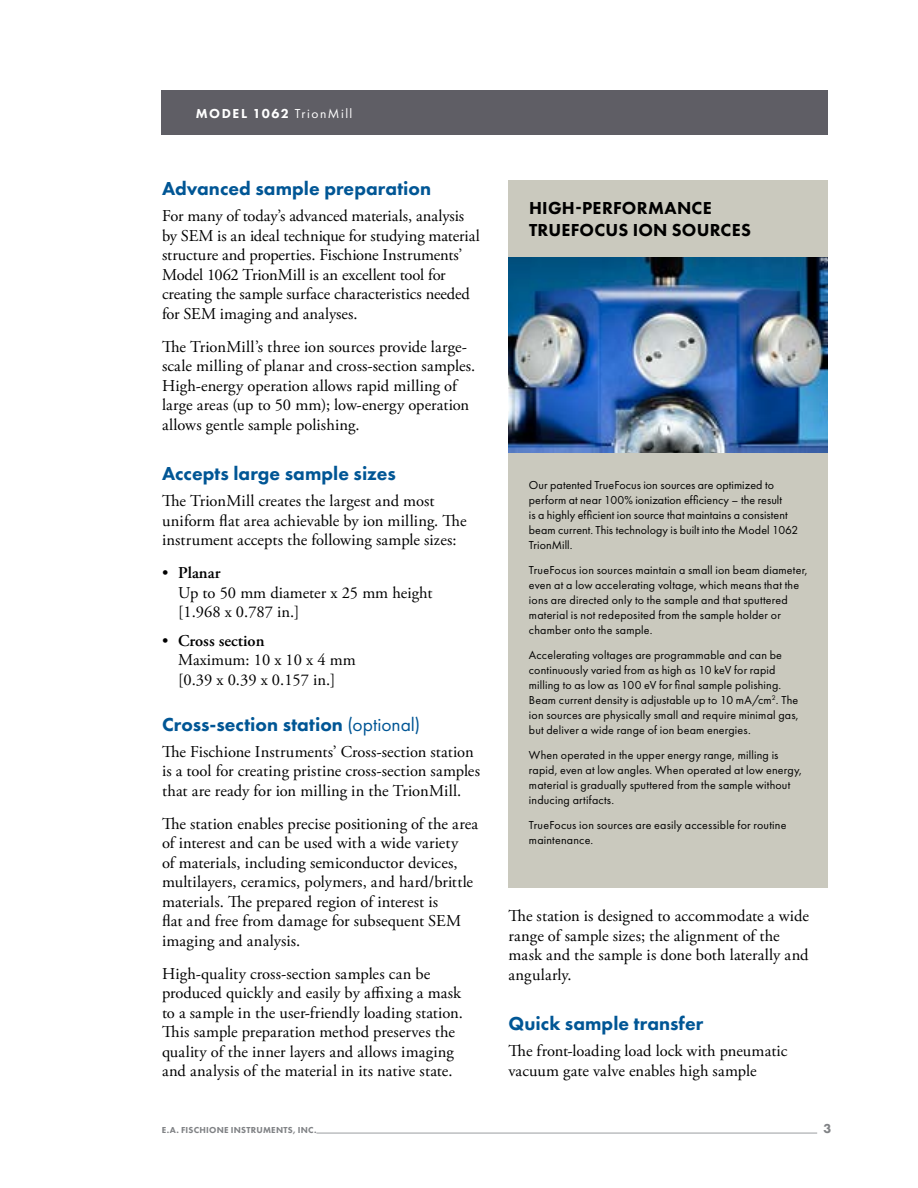
<style>
.page{position:relative;width:918px;height:1188px;background:#fff}
.page>*{position:absolute;margin:0;border:0;box-sizing:border-box;transform-origin:0 0}
.t1{font:800 19.5px "Futura PT";letter-spacing:.005em;color:#005695}
.t2{font:800 18px/21.6px "Futura PT";letter-spacing:.015em;color:#000}
.t3{font:16.5px/19.5px "Adobe Garamond Pro";color:#000}
.t4{font:800 13.5px "Futura PT";letter-spacing:.115em;color:#fff}
.t5{font:800 13.5px "Futura PT";color:#808285}
.t6{font:12px/15px "Futura PT";letter-spacing:.015em;color:#000}
.t7{font:800 9px "Futura PT";letter-spacing:.025em;color:#808285}
.s1{font-weight:400}
.s2{font-weight:600}
</style>
<div class="page">
<hr style="left:316px;top:1132px;width:501px;height:2px;background:#bcbec0">
<div style="left:162px;top:90px;width:666px;height:45px;background:#5f5e65"></div>
<div style="left:509px;top:180px;width:319px;height:708px;background:#cac9be"></div>
<img style="left:509px;top:257px;width:319px;height:196px">
<p class="t4" style="left:196px;top:105px;width:158px">MODEL 1062 <span class="s1">TrionMill</span></p>
<p class="t1" style="left:162px;top:176px;width:271px">Advanced sample preparation</p>
<p class="t3" style="left:162px;top:207px;width:319px">For many of today’s advanced materials, analysis by SEM is an ideal technique for studying material structure and properties. Fischione Instruments’ Model 1062 TrionMill is an excellent tool for creating the sample surface characteristics needed for SEM imaging and analyses.</p>
<p class="t3" style="left:162px;top:337px;width:315px">The TrionMill’s three ion sources provide large&shy;scale milling of planar and cross-section samples.<br>High-energy operation allows rapid milling of large areas (up to 50 mm); low-energy operation allows gentle sample polishing.</p>
<p class="t1" style="left:162px;top:461px;width:235px">Accepts large sample sizes</p>
<p class="t3" style="left:162px;top:492px;width:306px">The TrionMill creates the largest and most uniform flat area achievable by ion milling. The instrument accepts the following sample sizes:</p>
<p class="t3" style="left:178px;top:564px;width:256px;text-indent:-16px">• <span class="s2">Planar<br></span>Up to 50 mm diameter x 25 mm height [1.968 x 0.787 in.]</p>
<p class="t3" style="left:178px;top:631px;width:179px;text-indent:-16px">• <span class="s2">Cross section<br></span>Maximum: 10 x 10 x 4 mm [0.39 x 0.39 x 0.157 in.]</p>
<p class="t1" style="left:162px;top:712px;width:260px">Cross-section station <span class="s1">(optional)</span></p>
<p class="t3" style="left:162px;top:743px;width:320px">The Fischione Instruments’ Cross-section station is a tool for creating pristine cross-section samples that are ready for ion milling in the TrionMill.</p>
<p class="t3" style="left:162px;top:815px;width:318px">The station enables precise positioning of the area of interest and can be used with a wide variety<br>of materials, including semiconductor devices, multilayers, ceramics, polymers, and hard/brittle materials. The prepared region of interest is<br>flat and free from damage for subsequent SEM imaging and analysis.</p>
<p class="t3" style="left:162px;top:965px;width:302px">High-quality cross-section samples can be produced quickly and easily by affixing a mask to a sample in the user-friendly loading station.<br>This sample preparation method preserves the quality of the inner layers and allows imaging and analysis of the material in its native state.</p>
<p class="t2" style="left:529px;top:197px;width:224px">HIGH-PERFORMANCE<br>TRUEFOCUS ION SOURCES</p>
<p class="t6" style="left:529px;top:478px;width:271px">Our patented TrueFocus ion sources are optimized to perform at near 100% ionization efficiency – the result<br>is a highly efficient ion source that maintains a consistent beam current. This technology is built into the Model 1062<br>TrionMill.</p>
<p class="t6" style="left:529px;top:563px;width:280px">TrueFocus ion sources maintain a small ion beam diameter, even at a low accelerating voltage, which means that the ions are directed only to the sample and that sputtered material is not redeposited from the sample holder or chamber onto the sample.</p>
<p class="t6" style="left:529px;top:648px;width:271px">Accelerating voltages are programmable and can be continuously varied from as high as 10 keV for rapid milling to as low as 100 eV for final sample polishing.<br>Beam current density is adjustable up to 10 mA/cm<sup>2</sup>. The ion sources are physically small and require minimal gas, but deliver a wide range of ion beam energies.</p>
<p class="t6" style="left:529px;top:748px;width:275px">When operated in the upper energy range, milling is rapid, even at low angles. When operated at low energy, material is gradually sputtered from the sample without inducing artifacts.</p>
<p class="t6" style="left:529px;top:817px;width:259px">TrueFocus ion sources are easily accessible for routine maintenance.</p>
<p class="t3" style="left:508px;top:907px;width:302px">The station is designed to accommodate a wide range of sample sizes; the alignment of the mask and the sample is done both laterally and angularly.</p>
<p class="t1" style="left:508px;top:1011px;width:196px">Quick sample transfer</p>
<p class="t3" style="left:508px;top:1042px;width:280px">The front-loading load lock with pneumatic vacuum gate valve enables high sample</p>
<p class="t7" style="left:162px;top:1124px;width:156px">E.A. FISCHIONE INSTRUMENTS, INC.</p>
<p class="t5" style="left:824px;top:1120px;width:10px">3</p>
</div>
